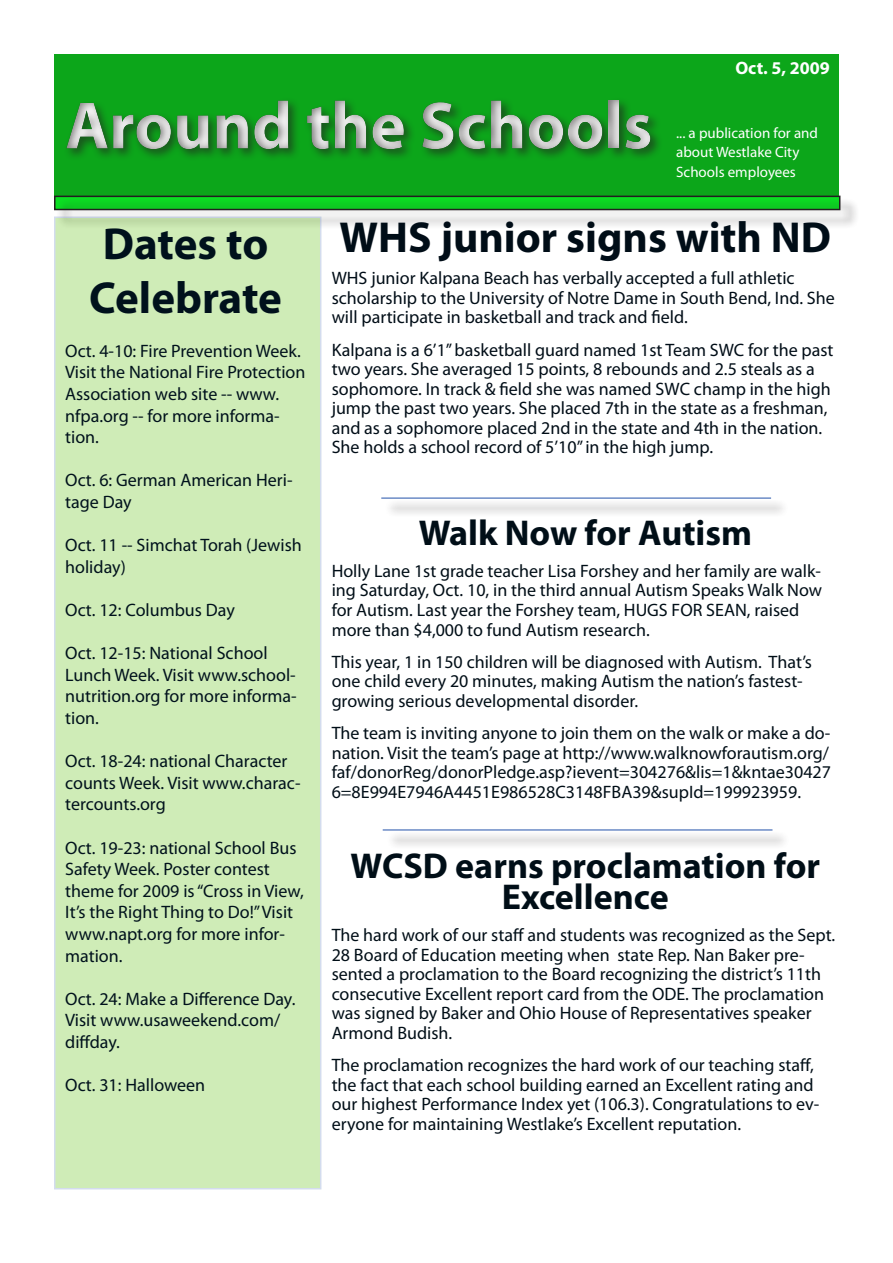
<style>
.page{position:relative;width:893px;height:1263px;background:#fff}
.page>*{position:absolute;margin:0;border:0;box-sizing:border-box;transform-origin:0 0}
.t1{font:700 67.5px "Myriad Pro";color:#fff}
.Title_2{font:700 45px/54px "Myriad Pro";letter-spacing:-.005em;color:#00111c;text-align:center}
.Body_1_Blue{font:700 43.5px "Myriad Pro";color:#000d17}
.Body_1_Blue-2{font:700 36px/31.5px "Myriad Pro";color:#000e17;text-align:center}
.Body_1_Blue-3{font:18px/19.5px "Myriad Pro";color:#000e17}
.Title_2-2{font:18px/21.6px "Myriad Pro";color:#00111c}
.Body_1_Blue-4{font:18px/19.5px "Myriad Pro";color:#000d17}
.Body_2_Upper_Right{font:700 18px "Myriad Pro";color:#fff}
.Body_2_Upper_Right-2{font:15px/19.5px "Myriad Pro";color:#fff}
</style>
<div class="page">
<div style="left:54px;top:54px;width:785px;height:142px;background:#0ca61a"></div>
<div style="left:56px;top:198px;width:809px;height:37px;background:#231f20;opacity:.75"></div>
<div style="left:54px;top:196px;width:786px;height:14px;border:2px solid #231f20"></div>
<div style="left:54px;top:216px;width:267px;height:973px;background:#cfecb7"></div>
<div style="left:63px;top:97px;width:706px;height:138px;background:#231f20;opacity:.6"></div>
<div style="left:54px;top:80px;width:683px;height:117px;background:#231f20;opacity:.6"></div>
<div style="left:384px;top:500px;width:412px;height:23px;background:#231f20;opacity:.75"></div>
<hr style="left:381px;top:497px;width:390px;height:2px;background:#6c8bc6">
<div style="left:385px;top:831px;width:412px;height:24px;background:#231f20;opacity:.75"></div>
<hr style="left:383px;top:829px;width:389px;height:2px;background:#6c8bc6">
<h1 class="t1" style="left:65px;top:82px;width:589px">Around the Schools</h1>
<p class="Body_2_Upper_Right" style="left:735px;top:56px;width:96px">Oct. 5, 2009</p>
<p class="Body_2_Upper_Right-2" style="left:676px;top:123px;width:143px">... a publication for and about Westlake City<br>Schools employees</p>
<p class="Title_2" style="left:89px;top:216px;width:194px">Dates to<br>Celebrate</p>
<p class="Title_2-2" style="left:65px;top:340px;width:242px">Oct. 4-10: Fire Prevention Week.<br>Visit the National Fire Protection<br>Association web site -- www. nfpa.org -- for more informa&shy;tion.</p>
<p class="Title_2-2" style="left:65px;top:469px;width:229px">Oct. 6: German American Heri&shy;tage Day</p>
<p class="Title_2-2" style="left:65px;top:534px;width:238px">Oct. 11 -- Simchat Torah (Jewish holiday)</p>
<p class="Title_2-2" style="left:65px;top:599px;width:171px">Oct. 12: Columbus Day</p>
<p class="Title_2-2" style="left:65px;top:642px;width:233px">Oct. 12-15: National School<br>Lunch Week. Visit www.school&shy;nutrition.org for more informa&shy;tion.</p>
<p class="Title_2-2" style="left:65px;top:750px;width:237px">Oct. 18-24: national Character counts Week. Visit www.charac&shy;tercounts.org</p>
<p class="Title_2-2" style="left:65px;top:836px;width:240px">Oct. 19-23: national School Bus<br>Safety Week. Poster contest theme for 2009 is “Cross in View,<br>It’s the Right Thing to Do!” Visit www.napt.org for more infor&shy;mation.</p>
<p class="Title_2-2" style="left:65px;top:988px;width:232px">Oct. 24: Make a Difference Day.<br>Visit www.usaweekend.com/ diffday.</p>
<p class="Title_2-2" style="left:65px;top:1074px;width:141px">Oct. 31: Halloween</p>
<p class="Body_1_Blue" style="left:339px;top:209px;width:493px">WHS junior signs with ND</p>
<p class="Body_1_Blue-4" style="left:332px;top:268px;width:505px">WHS junior Kalpana Beach has verbally accepted a full athletic scholarship to the University of Notre Dame in South Bend, Ind. She will participate in basketball and track and field.</p>
<p class="Body_1_Blue-4" style="left:332px;top:340px;width:503px">Kalpana is a 6’1” basketball guard named 1st Team SWC for the past two years. She averaged 15 points, 8 rebounds and 2.5 steals as a sophomore. In track &amp; field she was named SWC champ in the high jump the past two years. She placed 7th in the state as a freshman, and as a sophomore placed 2nd in the state and 4th in the nation.<br>She holds a school record of 5’10” in the high jump.</p>
<p class="Body_1_Blue-2" style="left:419px;top:516px;width:335px">Walk Now for Autism</p>
<p class="Body_1_Blue-3" style="left:332px;top:561px;width:492px">Holly Lane 1st grade teacher Lisa Forshey and her family are walk&shy;ing Saturday, Oct. 10, in the third annual Autism Speaks Walk Now for Autism. Last year the Forshey team, HUGS FOR SEAN, raised more than $4,000 to fund Autism research.</p>
<p class="Body_1_Blue-3" style="left:332px;top:652px;width:482px">This year, 1 in 150 children will be diagnosed with Autism. That’s one child every 20 minutes, making Autism the nation’s fastest&shy;growing serious developmental disorder.</p>
<p class="Body_1_Blue-3" style="left:332px;top:723px;width:501px;text-align:justify">The team is inviting anyone to join them on the walk or make a do&shy;nation. Visit the team’s page at http://www.walknowforautism.org/ faf/donorReg/donorPledge.asp?ievent=304276&amp;lis=1&amp;kntae30427<br>6=8E994E7946A4451E986528C3148FBA39&amp;supId=199923959.</p>
<p class="Body_1_Blue-2" style="left:350px;top:848px;width:471px">WCSD earns proclamation for<br>Excellence</p>
<p class="Body_1_Blue-3" style="left:332px;top:925px;width:505px">The hard work of our staff and students was recognized as the Sept.<br>28 Board of Education meeting when state Rep. Nan Baker pre&shy;sented a proclamation to the Board recognizing the district’s 11th consecutive Excellent report card from the ODE. The proclamation was signed by Baker and Ohio House of Representatives speaker Armond Budish.</p>
<p class="Body_1_Blue-3" style="left:332px;top:1055px;width:489px">The proclamation recognizes the hard work of our teaching staff, the fact that each school building earned an Excellent rating and our highest Performance Index yet (106.3). Congratulations to ev&shy;eryone for maintaining Westlake’s Excellent reputation.</p>
</div>
